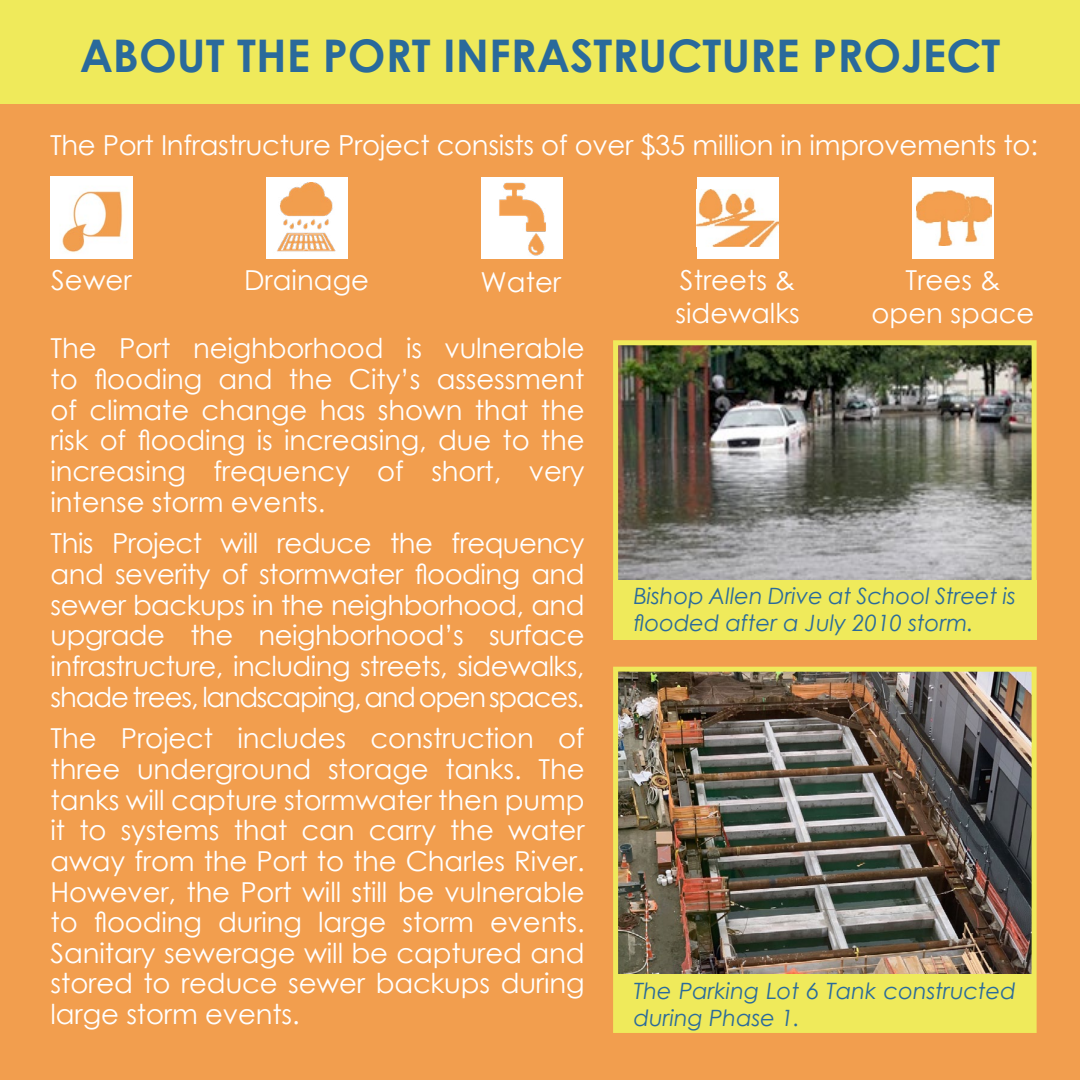
<style>
.page{position:relative;width:1080px;height:1080px;background:#fff}
.page>*{position:absolute;margin:0;border:0;box-sizing:border-box;transform-origin:0 0}
.t1{font:700 45px "Century Gothic";color:#2a6a9b}
.t2{font:27.5px/30.5px "Century Gothic";letter-spacing:-.005em;color:#fff;text-align:justify}
.t3{font:italic 22.5px/27px "Century Gothic";color:#2a6a9b}
</style>
<div class="page">
<div style="left:0;top:0;width:1080px;height:1079px;background:#f29e4e"></div>
<div style="left:0;top:0;width:1080px;height:103px;background:#efea5b"></div>
<img style="left:619px;top:346px;width:412px;height:234px">
<div style="left:613px;top:340px;width:424px;height:274px;border:5px solid #efea5b"></div>
<img style="left:619px;top:673px;width:412px;height:301px">
<div style="left:613px;top:667px;width:424px;height:366px;border:5px solid #efea5b"></div>
<div style="left:613px;top:580px;width:424px;height:59px;background:#efea5b"></div>
<div style="left:616px;top:974px;width:418px;height:58px;background:#efea5b"></div>
<img style="left:51px;top:177px;width:81px;height:82px">
<div style="left:266px;top:177px;width:82px;height:82px;background:#fff"></div>
<img style="left:277px;top:182px;width:59px;height:70px">
<img style="left:481px;top:177px;width:82px;height:82px">
<div style="left:697px;top:177px;width:82px;height:82px;background:#fff"></div>
<img style="left:697px;top:190px;width:82px;height:56px">
<div style="left:912px;top:177px;width:82px;height:82px;background:#fff"></div>
<img style="left:917px;top:191px;width:74px;height:54px">
<p class="t1" style="left:80px;top:21px;width:922px">ABOUT THE PORT INFRASTRUCTURE PROJECT</p>
<p class="t2" style="left:50px;top:129px;width:989px">The Port Infrastructure Project consists of over $35 million in improvements to:</p>
<p class="t2" style="left:51px;top:264px;width:82px">Sewer</p>
<p class="t2" style="left:244px;top:264px;width:126px">Drainage</p>
<p class="t2" style="left:481px;top:266px;width:82px">Water</p>
<p class="t2" style="left:675px;top:264px;width:126px;line-height:33px">Streets &amp; sidewalks</p>
<p class="t2" style="left:872px;top:264px;width:164px;line-height:33px;text-align:center">Trees &amp; open space</p>
<p class="t2" style="left:51px;top:333px;width:536px">The Port neighborhood is vulnerable to flooding and the City’s assessment of climate change has shown that the risk of flooding is increasing, due to the increasing frequency of short, very intense storm events.</p>
<p class="t2" style="left:51px;top:528px;width:536px">This Project will reduce the frequency and severity of stormwater flooding and sewer backups in the neighborhood, and upgrade the neighborhood’s surface infrastructure, including streets, sidewalks, shade trees, landscaping, and open spaces.</p>
<p class="t2" style="left:51px;top:723px;width:536px">The Project includes construction of three underground storage tanks. The tanks will capture stormwater then pump it to systems that can carry the water away from the Port to the Charles River.<br>However, the Port will still be vulnerable to flooding during large storm events.<br>Sanitary sewerage will be captured and stored to reduce sewer backups during large storm events.</p>
<p class="t3" style="left:634px;top:582px;width:384px">Bishop Allen Drive at School Street is flooded after a July 2010 storm.</p>
<p class="t3" style="left:634px;top:977px;width:384px">The Parking Lot 6 Tank constructed during Phase 1.</p>
</div>
